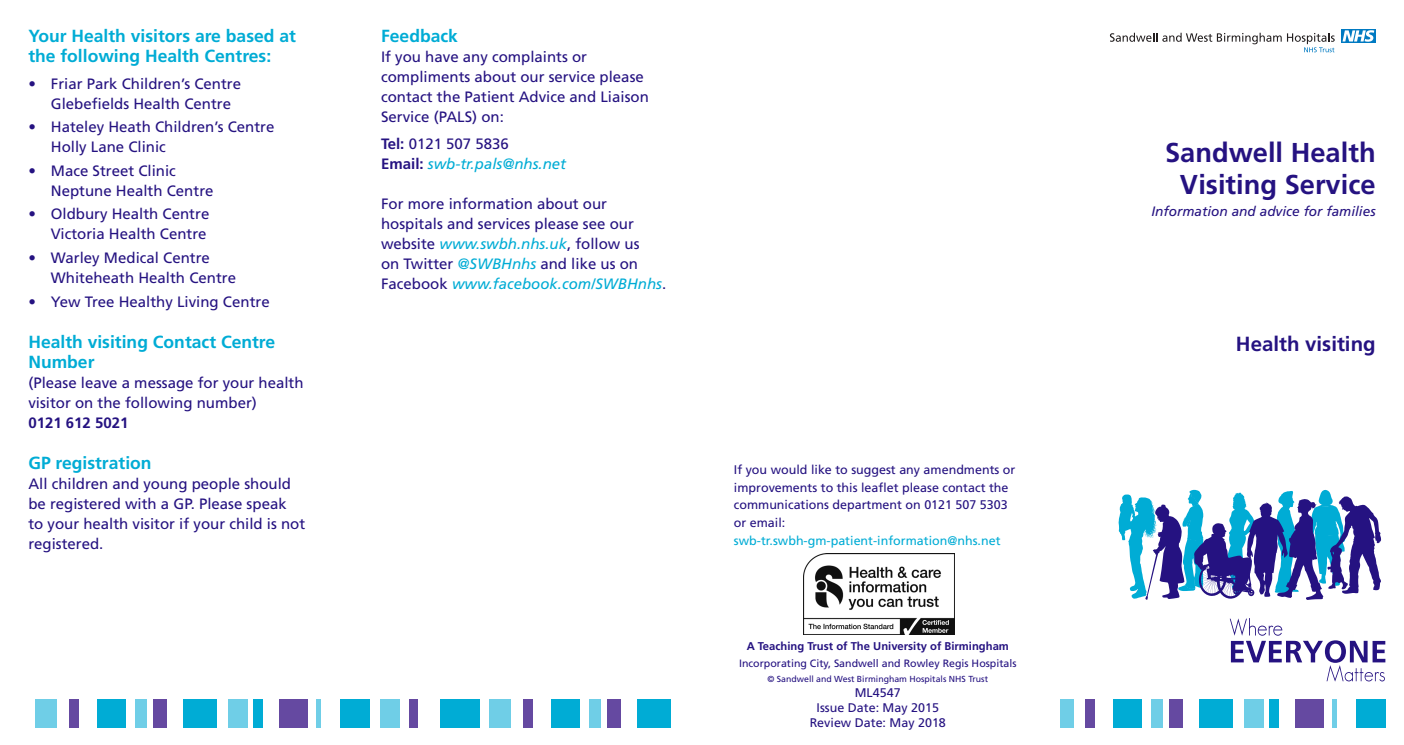
<style>
.page{position:relative;width:1404px;height:745px;background:#fff}
.page>*{position:absolute;margin:0;border:0;box-sizing:border-box;transform-origin:0 0}
.t1{font:700 27.25px/31.8px "Frutiger LT Std";color:#251281;text-align:center}
.t2{font:700 20.38px "Frutiger LT Std";color:#251281}
.t3{font:700 17.5px/20px "Frutiger LT Std";color:#00acd5}
.t4{font:15px/20px "Frutiger";color:#251281}
.t5{font:italic 15px/20px "Frutiger";color:#00acd5}
.t6{font:700 15px "Frutiger";color:#251281}
.t7{font:italic 13.62px "Frutiger";color:#251281}
.t8{font:12.5px/17.5px "Frutiger";color:#251281;text-align:center}
.t9{font:12.5px "Frutiger";color:#00acd5}
.t10{font:700 11.25px "Frutiger LT Std";color:#251281}
.t11{font:10.62px "Frutiger";color:#251281}
.t12{font:8.75px "Frutiger";color:#251281}
.s1{font-weight:700;font-style:normal;color:#251281}
.s2{font-style:normal;color:#251281}
.s3{font-style:italic;color:#00acd5}
</style>
<div class="page">
<div style="left:36px;top:698px;width:21px;height:28px;background:#6fcee7"></div>
<div style="left:69px;top:698px;width:10px;height:28px;background:#6549a1"></div>
<div style="left:135px;top:698px;width:12px;height:28px;background:#6fcee7"></div>
<div style="left:154px;top:698px;width:13px;height:28px;background:#6549a1"></div>
<div style="left:184px;top:698px;width:33px;height:28px;background:#00acd5"></div>
<div style="left:97px;top:698px;width:28px;height:28px;background:#00acd5"></div>
<div style="left:253px;top:698px;width:10px;height:28px;background:#00acd5"></div>
<div style="left:280px;top:698px;width:28px;height:28px;background:#6549a1"></div>
<div style="left:316px;top:698px;width:5px;height:28px;background:#6fcee7"></div>
<div style="left:379px;top:698px;width:20px;height:28px;background:#6fcee7"></div>
<div style="left:409px;top:698px;width:9px;height:28px;background:#6549a1"></div>
<div style="left:339px;top:698px;width:30px;height:28px;background:#00acd5"></div>
<div style="left:489px;top:698px;width:22px;height:28px;background:#6fcee7"></div>
<div style="left:523px;top:698px;width:10px;height:28px;background:#6549a1"></div>
<div style="left:589px;top:698px;width:12px;height:28px;background:#6fcee7"></div>
<div style="left:607px;top:698px;width:14px;height:28px;background:#6549a1"></div>
<div style="left:637px;top:698px;width:34px;height:28px;background:#00acd5"></div>
<div style="left:228px;top:698px;width:20px;height:28px;background:#6fcee7"></div>
<div style="left:439px;top:698px;width:40px;height:28px;background:#00acd5"></div>
<div style="left:551px;top:698px;width:28px;height:28px;background:#00acd5"></div>
<div style="left:1059px;top:698px;width:14px;height:28px;background:#6fcee7"></div>
<div style="left:1084px;top:698px;width:10px;height:28px;background:#6549a1"></div>
<div style="left:1151px;top:698px;width:11px;height:28px;background:#6fcee7"></div>
<div style="left:1169px;top:698px;width:13px;height:28px;background:#6549a1"></div>
<div style="left:1199px;top:698px;width:33px;height:28px;background:#00acd5"></div>
<div style="left:1112px;top:698px;width:29px;height:28px;background:#00acd5"></div>
<div style="left:1268px;top:698px;width:10px;height:28px;background:#00acd5"></div>
<div style="left:1295px;top:698px;width:28px;height:28px;background:#6549a1"></div>
<div style="left:1332px;top:698px;width:5px;height:28px;background:#6fcee7"></div>
<div style="left:1355px;top:698px;width:30px;height:28px;background:#00acd5"></div>
<div style="left:1243px;top:698px;width:20px;height:28px;background:#6fcee7"></div>
<div style="left:1341px;top:29px;width:34px;height:14px;background:#007ac2"></div>
<svg style="left:1342px;top:30px;width:32px;height:12px"></svg>
<svg style="left:1109px;top:33px;width:225px;height:19px"></svg>
<svg style="left:1118px;top:489px;width:263px;height:110px"></svg>
<svg style="left:1229px;top:618px;width:156px;height:63px"></svg>
<img style="left:803px;top:553px;width:151px;height:81px">
<p class="t3" style="left:28px;top:25px;width:269px">Your Health visitors are based at the following Health Centres:</p>
<p class="t4" style="left:51px;top:73px;width:192px;text-indent:-22px">• Friar Park Children’s Centre<br>Glebefields Health Centre</p>
<p class="t4" style="left:51px;top:117px;width:225px;text-indent:-22px">• Hateley Heath Children’s Centre<br>Holly Lane Clinic</p>
<p class="t4" style="left:51px;top:160px;width:164px;text-indent:-22px">• Mace Street Clinic<br>Neptune Health Centre</p>
<p class="t4" style="left:28px;top:204px;width:182px;text-align:right">• Oldbury Health Centre<br>Victoria Health Centre</p>
<p class="t4" style="left:51px;top:247px;width:187px;text-indent:-22px">• Warley Medical Centre<br>Whiteheath Health Centre</p>
<p class="t4" style="left:28px;top:291px;width:243px">• Yew Tree Healthy Living Centre</p>
<p class="t3" style="left:28px;top:332px;width:248px">Health visiting Contact Centre<br>Number</p>
<p class="t4" style="left:28px;top:372px;width:277px">(Please leave a message for your health visitor on the following number)</p>
<p class="t6" style="left:28px;top:413px;width:102px">0121 612 5021</p>
<p class="t3" style="left:28px;top:453px;width:125px">GP registration</p>
<p class="t4" style="left:28px;top:473px;width:278px">All children and young people should be registered with a GP. Please speak to your health visitor if your child is not registered.</p>
<p class="t3" style="left:381px;top:25px;width:78px">Feedback</p>
<p class="t4" style="left:381px;top:46px;width:269px">If you have any complaints or compliments about our service please contact the Patient Advice and Liaison<br>Service (PALS) on:</p>
<p class="t5" style="left:381px;top:133px;width:186px"><span class="s1">Tel:</span> <span class="s2">0121 507 5836<br></span><span class="s1">Email:</span> swb-tr.pals@nhs.net</p>
<p class="t4" style="left:381px;top:193px;width:287px">For more information about our hospitals and services please see our website <span class="s3">www.swbh.nhs.uk</span>, follow us<br>on Twitter <span class="s3">@SWBHnhs</span> and like us on Facebook <span class="s3">www.facebook.com/SWBHnhs</span>.</p>
<p class="t8" style="left:733px;top:461px;width:283px;text-align:left">If you would like to suggest any amendments or improvements to this leaflet please contact the communications department on 0121 507 5303 or email:</p>
<p class="t9" style="left:733px;top:532px;width:268px">swb-tr.swbh-gm-patient-information@nhs.net</p>
<p class="t10" style="left:746px;top:639px;width:264px">A Teaching Trust of The University of Birmingham</p>
<p class="t11" style="left:739px;top:656px;width:279px">Incorporating City, Sandwell and Rowley Regis Hospitals</p>
<p class="t12" style="left:767px;top:673px;width:222px">© Sandwell and West Birmingham Hospitals NHS Trust</p>
<p class="t8" style="left:809px;top:684px;width:138px;line-height:15px">ML4547<br>Issue Date: May 2015<br>Review Date: May 2018</p>
<h1 class="t1" style="left:1164px;top:137px;width:212px">Sandwell Health<br>Visiting Service</h1>
<p class="t7" style="left:1151px;top:203px;width:226px">Information and advice for families</p>
<h2 class="t2" style="left:1235px;top:332px;width:141px">Health visiting</h2>
</div>
